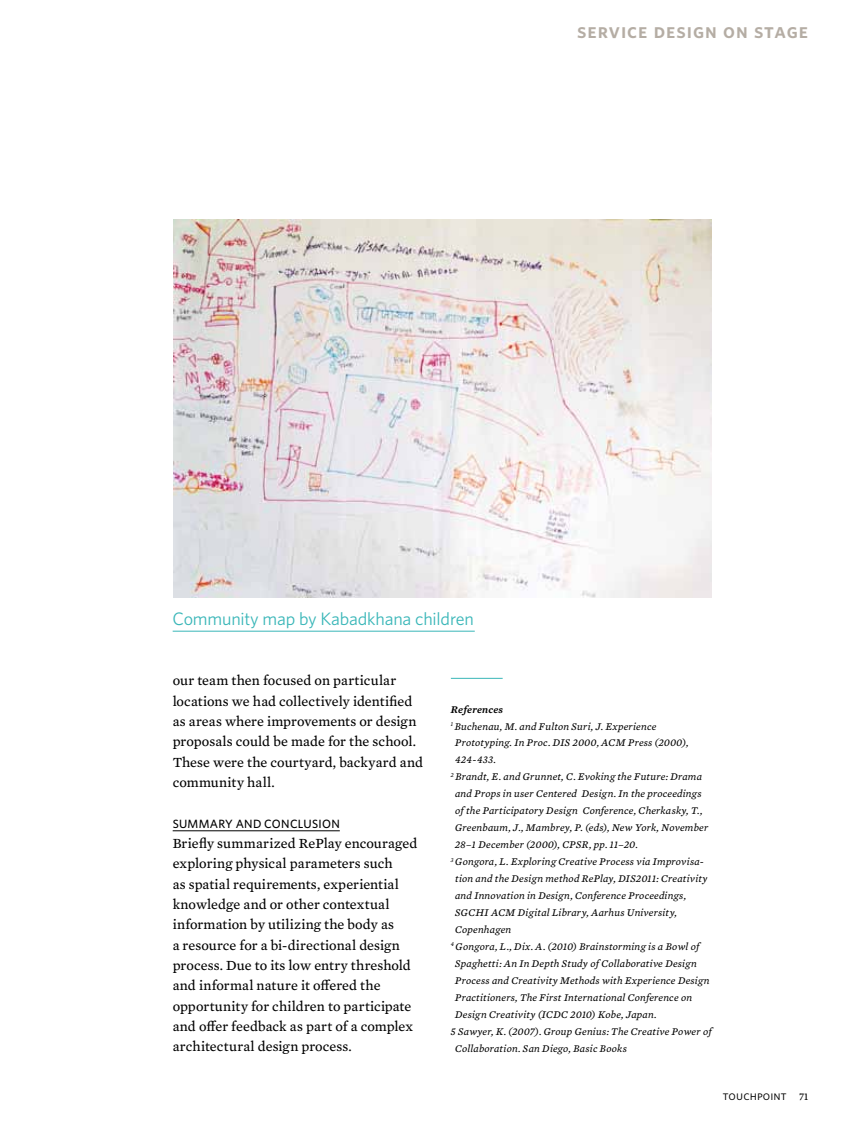
<style>
.page{position:relative;width:851px;height:1127px;background:#fff}
.page>*{position:absolute;margin:0;border:0;box-sizing:border-box;transform-origin:0 0}
.t1{font:21px "Whitney Semibold SC";letter-spacing:.045em;color:#b5ada4}
.t2{font:18px "Whitney";letter-spacing:-.01em;color:#39b6b8}
.t3{font:14.25px/20.2px "Mercury Text G3";letter-spacing:.005em;color:#000}
.t4{font:12.9px "Whitney Book SC";letter-spacing:.01em;color:#000}
.t5{font:12px "Whitney Medium SC";letter-spacing:.025em;color:#000}
.t6{font:italic 10.5px "Mercury Text G3";letter-spacing:.02em;color:#000}
.t7{font:italic 600 10.5px "Mercury Text G3";letter-spacing:.02em;color:#000}
.s1{font-family:"Mercury Text G3";font-size:10.5px}
</style>
<div class="page">
<hr style="left:173px;top:830px;width:167px;height:1px;background:#000">
<hr style="left:451px;top:678px;width:51px;height:1px;background:#39b6b8">
<img style="left:174px;top:219px;width:537px;height:379px">
<hr style="left:173px;top:631px;width:301px;height:1px;background:#39b6b8">
<h1 class="t1" style="left:577px;top:18px;width:232px">service design on stage</h1>
<h2 class="t2" style="left:172px;top:607px;width:303px">Community map by Kabadkhana children</h2>
<h3 class="t3" style="left:173px;top:670px;width:252px">our team then focused on particular locations we had collectively identified as areas where improvements or design proposals could be made for the school.<br>These were the courtyard, backyard and community hall.</h3>
<p class="t5" style="left:173px;top:816px;width:169px">SUMMARY AND CONCLUSION</p>
<p class="t3" style="left:173px;top:832px;width:246px">Briefly summarized RePlay encouraged exploring physical parameters such<br>as spatial requirements, experiential knowledge and or other contextual information by utilizing the body as<br>a resource for a bi-directional design process. Due to its low entry threshold and informal nature it offered the opportunity for children to participate and offer feedback as part of a complex architectural design process.</p>
<p class="t7" style="left:451px;top:701px;width:54px">References</p>
<p class="t6" style="left:451px;top:718px;width:207px"><sup>1</sup> Buchenau, M. and Fulton Suri, J. Experience</p>
<p class="t6" style="left:455px;top:735px;width:235px">Prototyping. In Proc. DIS 2000, ACM Press (2000),</p>
<p class="t6" style="left:455px;top:752px;width:42px">424-433.</p>
<p class="t6" style="left:451px;top:769px;width:253px"><sup>2</sup> Brandt, E. and Grunnet, C. Evoking the Future: Drama</p>
<p class="t6" style="left:455px;top:786px;width:248px">and Props in user Centered Design. In the proceedings</p>
<p class="t6" style="left:455px;top:803px;width:249px">of the Participatory Design Conference, Cherkasky, T.,</p>
<p class="t6" style="left:455px;top:820px;width:255px">Greenbaum, J., Mambrey, P. (eds), New York, November</p>
<p class="t6" style="left:455px;top:837px;width:184px">28–1 December (2000), CPSR, pp. 11–20.</p>
<p class="t6" style="left:451px;top:854px;width:254px"><sup>3</sup> Gongora, L. Exploring Creative Process via Improvisa-</p>
<p class="t6" style="left:455px;top:871px;width:254px">tion and the Design method RePlay, DIS2011: Creativity</p>
<p class="t6" style="left:455px;top:888px;width:232px">and Innovation in Design, Conference Proceedings,</p>
<p class="t6" style="left:455px;top:905px;width:223px">SGCHI ACM Digital Library, Aarhus University,</p>
<p class="t6" style="left:455px;top:922px;width:58px">Copenhagen</p>
<p class="t6" style="left:451px;top:939px;width:250px"><sup>4</sup> Gongora, L., Dix. A. (2010) Brainstorming is a Bowl of</p>
<p class="t6" style="left:455px;top:956px;width:243px">Spaghetti: An In Depth Study of Collaborative Design</p>
<p class="t6" style="left:455px;top:972px;width:256px">Process and Creativity Methods with Experience Design</p>
<p class="t6" style="left:455px;top:989px;width:238px">Practitioners, The First International Conference on</p>
<p class="t6" style="left:455px;top:1006px;width:203px">Design Creativity (ICDC 2010) Kobe, Japan.</p>
<p class="t6" style="left:451px;top:1023px;width:262px">5 Sawyer, K. (2007). Group Genius: The Creative Power of</p>
<p class="t6" style="left:455px;top:1040px;width:173px">Collaboration. San Diego, Basic Books</p>
<p class="t4" style="left:722px;top:1088px;width:87px">touchpoint <span class="s1">71</span></p>
</div>
